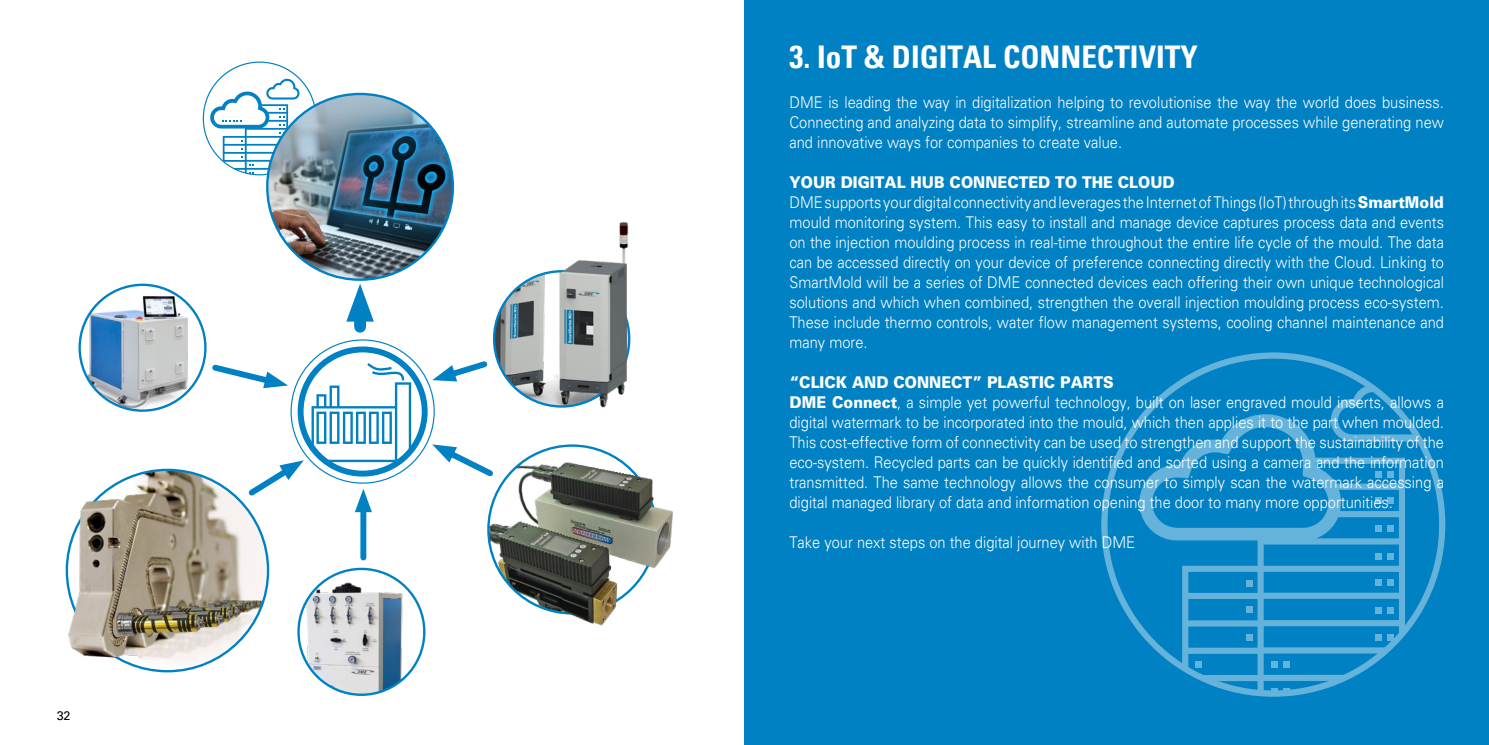
<style>
.page{position:relative;width:1489px;height:745px;background:#fff}
.page>*{position:absolute;margin:0;border:0;box-sizing:border-box;transform-origin:0 0}
.t1{font:700 condensed 31.25px "Univers LT Pro";color:#fff}
.t2{font:300 16.25px/20px "Univers LT Pro 45";color:#fff;text-align:justify;scale:.9 1}
.t3{font:900 16.25px "Univers LT Pro 75";color:#fff;scale:.9 1}
.t4{font:12.5px "Univers LT Pro 55 Roman";color:#000}
.s1{font-family:"Univers LT Pro 75";font-weight:900}
</style>
<div class="page">
<div style="left:744px;top:0;width:744px;height:744px;background:#0081c3"></div>
<img style="left:67px;top:469px;width:201px;height:201px;border-radius:101px">
<img style="left:65px;top:490px;width:92px;height:169px">
<svg style="left:80px;top:284px;width:125px;height:126px"></svg>
<img style="left:86px;top:286px;width:107px;height:124px">
<img style="left:298px;top:570px;width:126px;height:124px">
<img style="left:488px;top:452px;width:75px;height:161px">
<img style="left:563px;top:452px;width:110px;height:174px">
<svg style="left:300px;top:349px;width:124px;height:124px"></svg>
<svg style="left:311px;top:363px;width:100px;height:99px"></svg>
<div style="left:297px;top:346px;width:130px;height:130px;border:6px solid #0081c3;border-radius:50%"></div>
<svg style="left:432px;top:444px;width:66px;height:37px"></svg>
<svg style="left:432px;top:361px;width:56px;height:21px"></svg>
<svg style="left:212px;top:364px;width:76px;height:25px"></svg>
<svg style="left:248px;top:460px;width:56px;height:36px"></svg>
<div style="left:360px;top:502px;width:6px;height:55px;background:#0081c3"></div>
<svg style="left:355px;top:489px;width:17px;height:23px"></svg>
<div style="left:354px;top:306px;width:12px;height:20px;background:#0081c3"></div>
<svg style="left:346px;top:284px;width:28px;height:37px"></svg>
<img style="left:494px;top:271px;width:135px;height:135px;border-radius:68px">
<svg style="left:209px;top:78px;width:90px;height:97px"></svg>
<img style="left:267px;top:94px;width:186px;height:185px;border-radius:93px">
<svg style="left:1333px;top:370px;width:91px;height:71px"></svg>
<svg style="left:1136px;top:411px;width:268px;height:282px"></svg>
<img style="left:547px;top:222px;width:83px;height:186px">
<p class="t4" style="left:57px;top:706px;width:15px">32</p>
<p class="t1" style="left:789px;top:37px;width:410px">3. IoT &amp; DIGITAL CONNECTIVITY</p>
<p class="t2" style="left:789px;top:91px;width:728px">DME is leading the way in digitalization helping to revolutionise the way the world does business.<br>Connecting and analyzing data to simplify, streamline and automate processes while generating new and innovative ways for companies to create value.</p>
<p class="t3" style="left:789px;top:170px;width:429px">YOUR DIGITAL HUB CONNECTED TO THE CLOUD</p>
<p class="t2" style="left:789px;top:191px;width:728px">DME supports your digital connectivity and leverages the Internet of Things (IoT) through its <span class="s1">SmartMold </span>mould monitoring system. This easy to install and manage device captures process data and events on the injection moulding process in real-time throughout the entire life cycle of the mould. The data can be accessed directly on your device of preference connecting directly with the Cloud. Linking to SmartMold will be a series of DME connected devices each offering their own unique technological solutions and which when combined, strengthen the overall injection moulding process eco-system.<br>These include thermo controls, water flow management systems, cooling channel maintenance and many more.</p>
<p class="t3" style="left:789px;top:370px;width:362px">“CLICK AND CONNECT” PLASTIC PARTS</p>
<p class="t2" style="left:789px;top:391px;width:728px"><span class="s1">DME Connect</span>, a simple yet powerful technology, built on laser engraved mould inserts, allows a digital watermark to be incorporated into the mould, which then applies it to the part when moulded.<br>This cost-effective form of connectivity can be used to strengthen and support the sustainability of the eco-system. Recycled parts can be quickly identified and sorted using a camera and the information transmitted. The same technology allows the consumer to simply scan the watermark accessing a digital managed library of data and information opening the door to many more opportunities.</p>
<p class="t2" style="left:789px;top:531px;width:385px">Take your next steps on the digital journey with DME</p>
</div>
